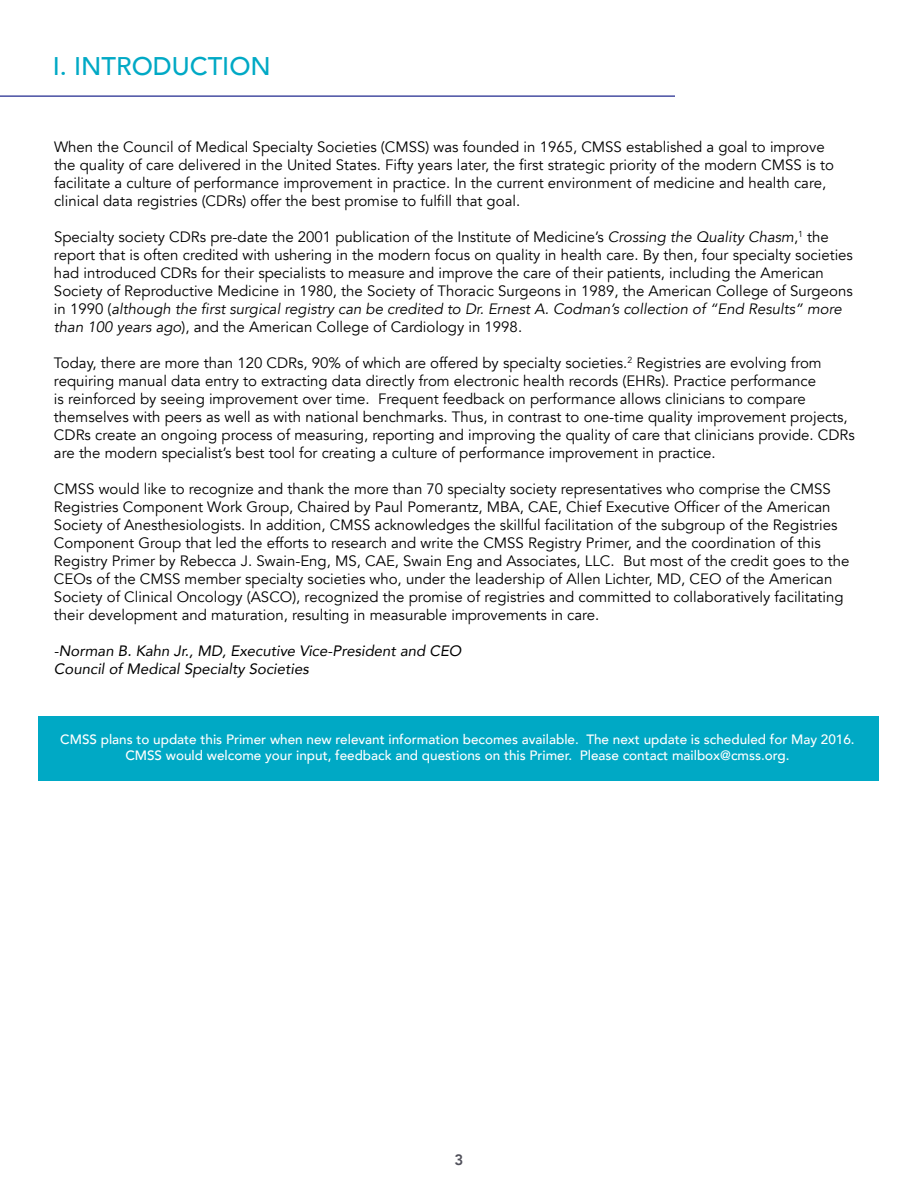
<style>
.page{position:relative;width:918px;height:1188px;background:#fff}
.page>*{position:absolute;margin:0;border:0;box-sizing:border-box;transform-origin:0 0}
.t1{font:500 25.5px "Avenir";color:#00a9c5}
.t2{font:15px/18px "Avenir";color:#000}
.t3{font:italic 15px/18px "Avenir";color:#000}
.t4{font:800 15px "Avenir";color:#50505a}
.t5{font:500 13.5px/16.2px "Avenir";color:#fff;text-align:center}
.s1{font-style:italic}
</style>
<div class="page">
<hr style="left:0;top:95px;width:675px;height:2px;background:#484ea2">
<div style="left:38px;top:716px;width:840px;height:64px;background:#00a9c5"></div>
<h1 class="t1" style="left:53px;top:44px;width:220px">I. INTRODUCTION</h1>
<p class="t2" style="left:54px;top:138px;width:782px">When the Council of Medical Specialty Societies (CMSS) was founded in 1965, CMSS established a goal to improve the quality of care delivered in the United States. Fifty years later, the first strategic priority of the modern CMSS is to facilitate a culture of performance improvement in practice. In the current environment of medicine and health care, clinical data registries (CDRs) offer the best promise to fulfill that goal.</p>
<p class="t2" style="left:54px;top:228px;width:801px">Specialty society CDRs pre-date the 2001 publication of the Institute of Medicine’s <span class="s1">Crossing the Quality Chasm</span>,<sup>1</sup> the report that is often credited with ushering in the modern focus on quality in health care. By then, four specialty societies had introduced CDRs for their specialists to measure and improve the care of their patients, including the American Society of Reproductive Medicine in 1980, the Society of Thoracic Surgeons in 1989, the American College of Surgeons in 1990 (<span class="s1">although the first surgical registry can be credited to Dr. Ernest A. Codman’s collection of “End Results” more than 100 years ago</span>), and the American College of Cardiology in 1998.</p>
<p class="t2" style="left:54px;top:354px;width:802px">Today, there are more than 120 CDRs, 90% of which are offered by specialty societies.<sup>2</sup> Registries are evolving from requiring manual data entry to extracting data directly from electronic health records (EHRs). Practice performance<br>is reinforced by seeing improvement over time. Frequent feedback on performance allows clinicians to compare themselves with peers as well as with national benchmarks. Thus, in contrast to one-time quality improvement projects, CDRs create an ongoing process of measuring, reporting and improving the quality of care that clinicians provide. CDRs are the modern specialist’s best tool for creating a culture of performance improvement in practice.</p>
<p class="t2" style="left:54px;top:480px;width:797px">CMSS would like to recognize and thank the more than 70 specialty society representatives who comprise the CMSS Registries Component Work Group, Chaired by Paul Pomerantz, MBA, CAE, Chief Executive Officer of the American Society of Anesthesiologists. In addition, CMSS acknowledges the skillful facilitation of the subgroup of the Registries Component Group that led the efforts to research and write the CMSS Registry Primer, and the coordination of this Registry Primer by Rebecca J. Swain-Eng, MS, CAE, Swain Eng and Associates, LLC. But most of the credit goes to the CEOs of the CMSS member specialty societies who, under the leadership of Allen Lichter, MD, CEO of the American Society of Clinical Oncology (ASCO), recognized the promise of registries and committed to collaboratively facilitating their development and maturation, resulting in measurable improvements in care.</p>
<p class="t3" style="left:54px;top:641px;width:409px">-Norman B. Kahn Jr., MD, Executive Vice-President and CEO<br>Council of Medical Specialty Societies</p>
<p class="t5" style="left:60px;top:730px;width:796px">CMSS plans to update this Primer when new relevant information becomes available. The next update is scheduled for May 2016.<br>CMSS would welcome your input, feedback and questions on this Primer. Please contact mailbox@cmss.org.</p>
<p class="t4" style="left:455px;top:1148px;width:10px">3</p>
</div>
